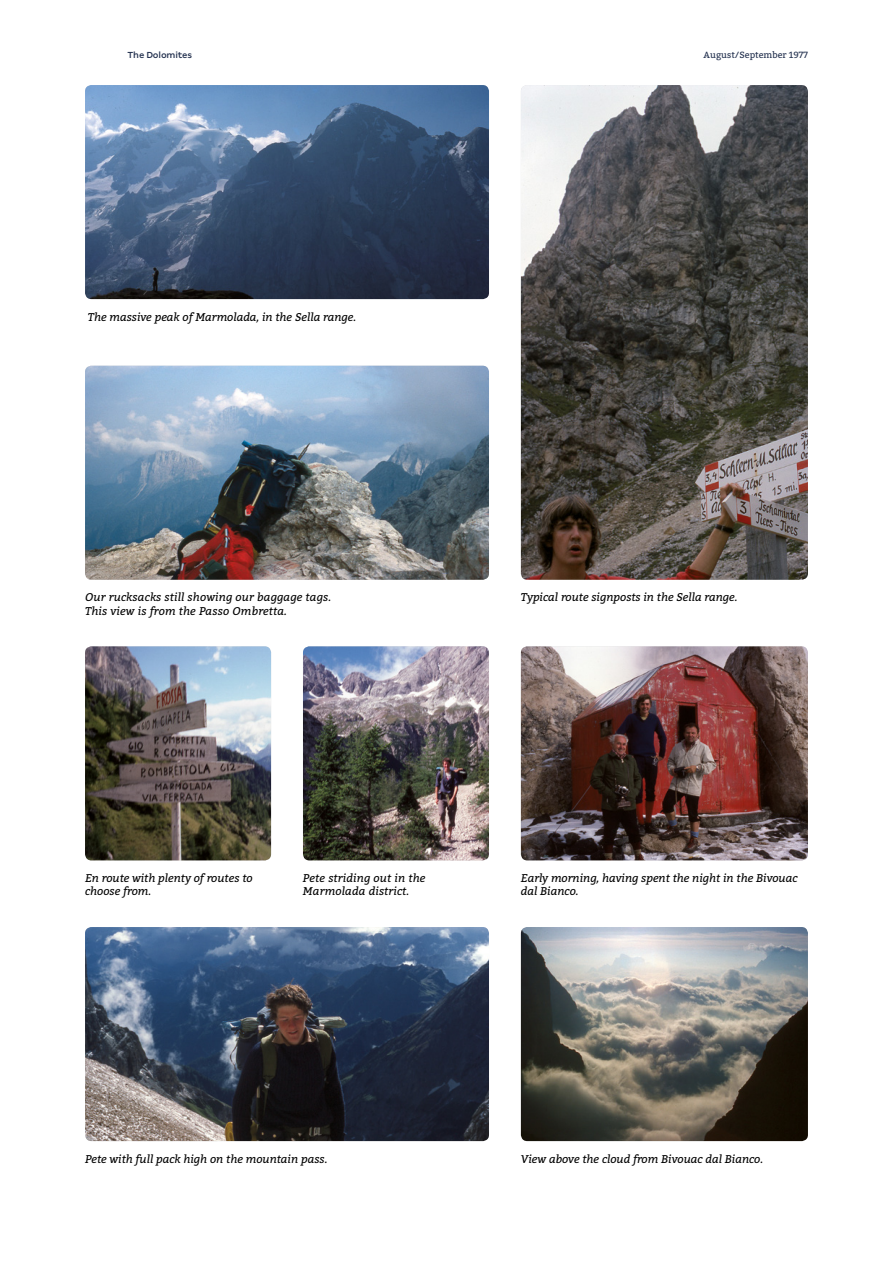
<style>
.page{position:relative;width:893px;height:1263px;background:#fff}
.page>*{position:absolute;margin:0;border:0;box-sizing:border-box;transform-origin:0 0}
.t1{font:italic 11.25px/13.5px "Bitter";color:#000}
.t2{font:500 9.75px "Margem";letter-spacing:-.015em;color:#22304e}
.t3{font:9px "Bitter";color:#22304e}
</style>
<div class="page">
<img style="left:521px;top:85px;width:287px;height:495px">
<img style="left:521px;top:646px;width:287px;height:214px">
<img style="left:85px;top:927px;width:404px;height:214px">
<img style="left:521px;top:927px;width:287px;height:214px">
<img style="left:85px;top:85px;width:404px;height:214px">
<img style="left:85px;top:646px;width:186px;height:214px">
<img style="left:303px;top:646px;width:186px;height:214px">
<img style="left:85px;top:366px;width:404px;height:214px">
<p class="t2" style="left:128px;top:49px;width:66px">The Dolomites</p>
<p class="t3" style="left:704px;top:49px;width:106px">August/September 1977</p>
<p class="t1" style="left:88px;top:310px;width:270px">The massive peak of Marmolada, in the Sella range.</p>
<p class="t1" style="left:85px;top:591px;width:248px">Our rucksacks still showing our baggage tags.<br>This view is from the Passo Ombretta.</p>
<p class="t1" style="left:521px;top:591px;width:218px">Typical route signposts in the Sella range.</p>
<p class="t1" style="left:85px;top:871px;width:169px">En route with plenty of routes to choose from.</p>
<p class="t1" style="left:303px;top:871px;width:124px">Pete striding out in the<br>Marmolada district.</p>
<p class="t1" style="left:521px;top:871px;width:278px">Early morning, having spent the night in the Bivouac dal Bianco.</p>
<p class="t1" style="left:85px;top:1152px;width:244px">Pete with full pack high on the mountain pass.</p>
<p class="t1" style="left:521px;top:1152px;width:244px">View above the cloud from Bivouac dal Bianco.</p>
</div>
